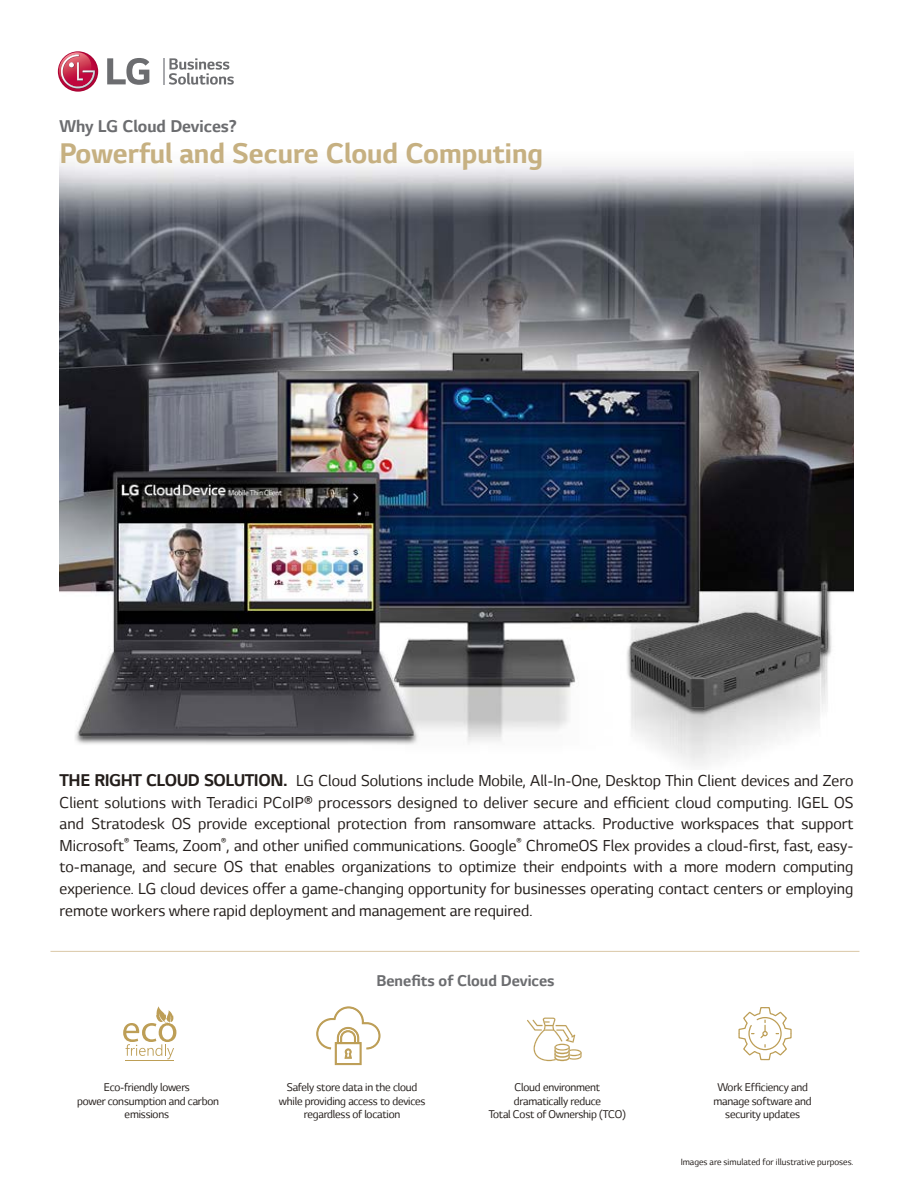
<style>
.page{position:relative;width:918px;height:1188px;background:#fff}
.page>*{position:absolute;margin:0;border:0;box-sizing:border-box;transform-origin:0 0}
.t1{font:700 30px "LG Smart";color:#c6b081}
.t2{font:18px/21.6px "LG Smart";color:#241e1b;text-align:justify}
.t3{font:700 18px "LG Smart";color:#6c6d70}
.t4{font:700 16.5px "LG Smart";color:#6c6d70}
.t5{font:12.75px/13.5px "LG Smart";letter-spacing:-.015em;color:#241e1b;text-align:center}
.t6{font:10.2px "LG Smart";color:#241e1b}
.s1{font-weight:700}
</style>
<div class="page">
<svg style="left:169px;top:58px;width:65px;height:27px"></svg>
<svg style="left:107px;top:58px;width:42px;height:27px"></svg>
<svg style="left:58px;top:51px;width:40px;height:41px"></svg>
<svg style="left:57px;top:52px;width:39px;height:37px"></svg>
<hr style="left:163px;top:58px;width:2px;height:26px;background:#a8a9ad">
<img style="left:60px;top:162px;width:793px;height:604px">
<hr style="left:50px;top:951px;width:809px;height:1px;background:#deceb0">
<hr style="left:126px;top:1060px;width:48px;height:1px;background:#bd9e56">
<svg style="left:123px;top:1006px;width:53px;height:53px"></svg>
<svg style="left:316px;top:1007px;width:64px;height:58px"></svg>
<svg style="left:527px;top:1017px;width:55px;height:44px"></svg>
<svg style="left:738px;top:1007px;width:54px;height:54px"></svg>
<p class="t3" style="left:60px;top:120px;width:179px">Why LG Cloud Devices?</p>
<p class="t1" style="left:60px;top:141px;width:485px">Powerful and Secure Cloud Computing</p>
<p class="t2" style="left:60px;top:771px;width:795px"><span class="s1">THE RIGHT CLOUD SOLUTION.</span> LG Cloud Solutions include Mobile, All-In-One, Desktop Thin Client devices and Zero Client solutions with Teradici PCoIP® processors designed to deliver secure and efficient cloud computing. IGEL OS and Stratodesk OS provide exceptional protection from ransomware attacks. Productive workspaces that support Microsoft<sup>®</sup> Teams, Zoom<sup>®</sup>, and other unified communications. Google<sup>®</sup> ChromeOS Flex provides a cloud-first, fast, easy&shy;to-manage, and secure OS that enables organizations to optimize their endpoints with a more modern computing experience. LG cloud devices offer a game-changing opportunity for businesses operating contact centers or employing remote workers where rapid deployment and management are required.</p>
<p class="t5" style="left:104px;top:1082px;width:88px">Eco-friendly lowers</p>
<p class="t5" style="left:77px;top:1095px;width:144px">power consumption and carbon emissions</p>
<p class="t4" style="left:376px;top:974px;width:180px">Benefits of Cloud Devices</p>
<p class="t5" style="left:287px;top:1082px;width:132px">Safely store data in the cloud</p>
<p class="t5" style="left:279px;top:1095px;width:148px">while providing access to devices regardless of location</p>
<p class="t5" style="left:515px;top:1082px;width:87px">Cloud environment</p>
<p class="t5" style="left:514px;top:1095px;width:89px">dramatically reduce</p>
<p class="t5" style="left:489px;top:1109px;width:138px">Total Cost of Ownership (TCO)</p>
<p class="t5" style="left:717px;top:1082px;width:92px">Work Efficiency and</p>
<p class="t5" style="left:714px;top:1095px;width:100px">manage software and</p>
<p class="t5" style="left:725px;top:1109px;width:76px">security updates</p>
<p class="t6" style="left:681px;top:1158px;width:174px">Images are simulated for illustrative purposes.</p>
</div>
